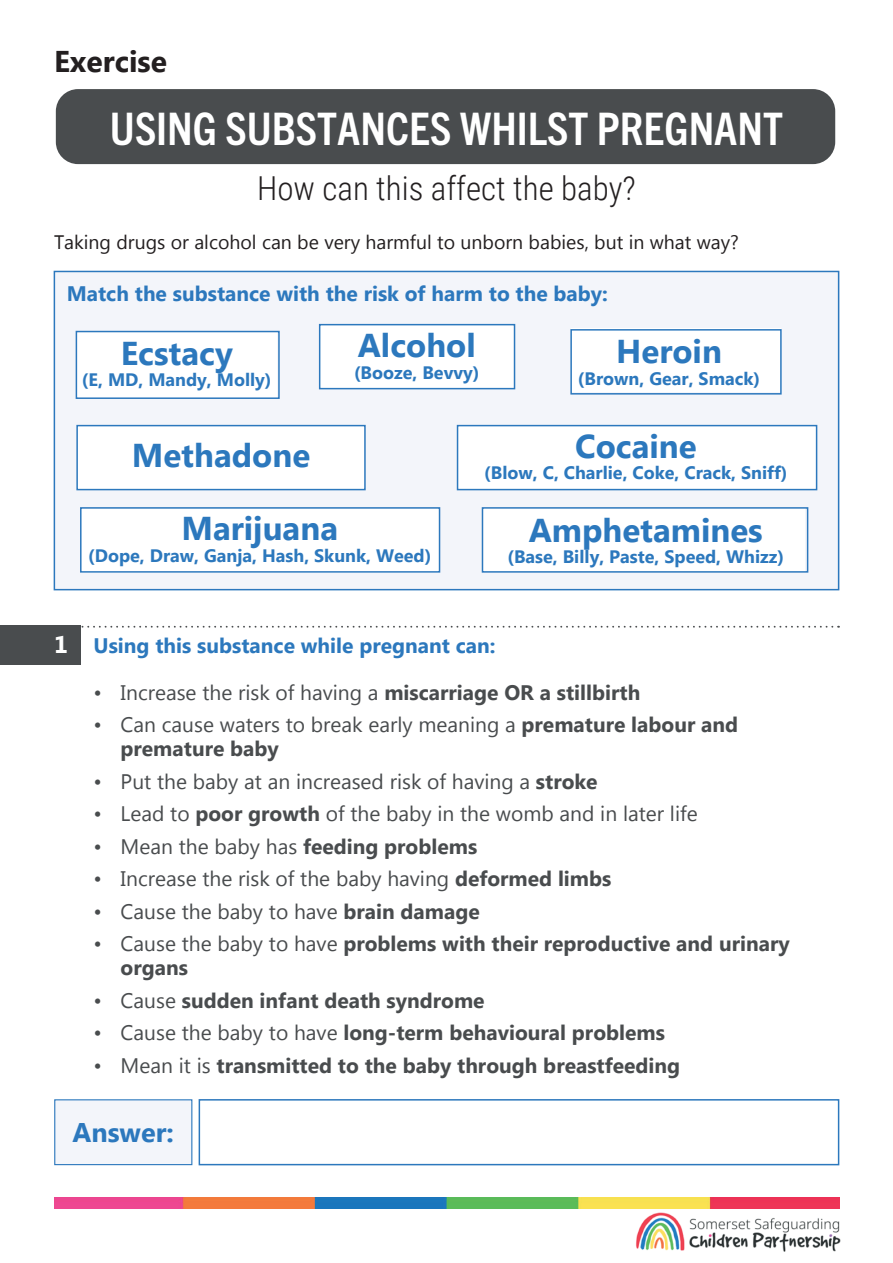
<style>
.page{position:relative;width:893px;height:1263px;background:#fff}
.page>*{position:absolute;margin:0;border:0;box-sizing:border-box;transform-origin:0 0}
.t1{font:700 condensed 45px "Trade Gothic Next LT Pro";color:#fff}
.t2{font:700 33px "Microsoft Tai Le";color:#2c78bd}
.t3{font:300 33px "Roboto Condensed";color:#231f20}
.t4{font:700 30px "Microsoft Tai Le";color:#231f20}
.t5{font:700 27px "Microsoft Tai Le";color:#2c78bd}
.t6{font:21px/24px "Microsoft Tai Le";color:#494c4e}
.t7{font:700 21px/24px "Microsoft Tai Le";color:#494c4e}
.t8{font:700 21px "Microsoft Tai Le";color:#2c78bd}
.t9{font:19.5px "Microsoft Tai Le";color:#231f20}
.t10{font:700 18px "Microsoft Tai Le";color:#2c78bd}
.s1{font-size:24px;color:#fff}
.s2{font-weight:700}
.s3{font-weight:400}
</style>
<div class="page">
<div style="left:55px;top:271px;width:785px;height:319px;background:#f3f5fa"></div>
<div style="left:54px;top:271px;width:785px;height:319px;border:2px solid #2c78bd"></div>
<div style="left:76px;top:331px;width:200px;height:67px;background:#fff"></div>
<div style="left:76px;top:331px;width:204px;height:68px;border:2px solid #2c78bd"></div>
<div style="left:81px;top:509px;width:359px;height:64px;background:#fff"></div>
<div style="left:80px;top:507px;width:360px;height:66px;border:2px solid #2c78bd"></div>
<div style="left:76px;top:425px;width:290px;height:65px;background:#fff;border:2px solid #2c78bd"></div>
<div style="left:319px;top:324px;width:196px;height:65px;background:#fff;border:2px solid #2c78bd"></div>
<div style="left:482px;top:508px;width:323px;height:64px;background:#fff"></div>
<div style="left:482px;top:507px;width:326px;height:66px;border:2px solid #2c78bd"></div>
<div style="left:571px;top:328px;width:210px;height:64px;background:#fff"></div>
<div style="left:570px;top:329px;width:212px;height:66px;border:2px solid #2c78bd"></div>
<div style="left:457px;top:425px;width:360px;height:65px;background:#fff;border:2px solid #2c78bd"></div>
<svg style="left:81px;top:626px;width:751px;height:2px"></svg>
<div style="left:0;top:626px;width:81px;height:39px;background:#494c4e"></div>
<div style="left:55px;top:1100px;width:137px;height:64px;background:#f3f5fa"></div>
<div style="left:54px;top:1099px;width:138px;height:66px;border:1px solid #2c78bd"></div>
<div style="left:199px;top:1099px;width:640px;height:66px;border:2px solid #2c78bd"></div>
<img style="left:54px;top:1197px;width:785px;height:12px">
<div style="left:56px;top:89px;width:779px;height:75px;background:#494c4e;border-radius:22px"></div>
<img style="left:636px;top:1212px;width:205px;height:40px">
<h3 class="t4" style="left:54px;top:44px;width:115px">Exercise</h3>
<h1 class="t1" style="left:110px;top:98px;width:675px">USING SUBSTANCES WHILST PREGNANT</h1>
<h2 class="t3" style="left:257px;top:165px;width:380px">How can this affect the baby?</h2>
<p class="t9" style="left:54px;top:231px;width:686px">Taking drugs or alcohol can be very harmful to unborn babies, but in what way?</p>
<p class="t8" style="left:67px;top:282px;width:543px">Match the substance with the risk of harm to the baby:</p>
<h2 class="t2" style="left:121px;top:334px;width:114px">Ecstacy</h2>
<p class="t10" style="left:82px;top:370px;width:191px">(E, MD, Mandy, Molly)</p>
<h2 class="t2" style="left:132px;top:437px;width:180px">Methadone</h2>
<h2 class="t2" style="left:358px;top:326px;width:119px">Alcohol</h2>
<p class="t10" style="left:354px;top:362px;width:127px">(Booze, Bevvy)</p>
<h2 class="t2" style="left:616px;top:333px;width:107px">Heroin</h2>
<p class="t10" style="left:578px;top:368px;width:184px">(Brown, Gear, Smack)</p>
<h2 class="t2" style="left:575px;top:427px;width:123px">Cocaine</h2>
<p class="t10" style="left:484px;top:463px;width:305px">(Blow, C, Charlie, Coke, Crack, Sniff)</p>
<h2 class="t2" style="left:181px;top:509px;width:158px">Marijuana</h2>
<p class="t10" style="left:88px;top:545px;width:345px">(Dope, Draw, Ganja, Hash, Skunk, Weed)</p>
<h2 class="t2" style="left:529px;top:511px;width:236px">Amphetamines</h2>
<p class="t10" style="left:507px;top:547px;width:278px">(Base, Billy, Paste, Speed, Whizz)</p>
<p class="t8" style="left:54px;top:634px;width:443px"><span class="s1">1</span> Using this substance while pregnant can:</p>
<p class="t6" style="left:94px;top:682px;width:548px">• Increase the risk of having a <span class="s2">miscarriage OR a stillbirth</span></p>
<p class="t6" style="left:121px;top:714px;width:619px;text-indent:-27px">• Can cause waters to break early meaning a <span class="s2">premature labour and premature baby</span></p>
<p class="t6" style="left:94px;top:771px;width:506px">• Put the baby at an increased risk of having a <span class="s2">stroke</span></p>
<p class="t6" style="left:94px;top:803px;width:606px">• Lead to <span class="s2">poor growth</span> of the baby in the womb and in later life</p>
<p class="t6" style="left:94px;top:836px;width:385px">• Mean the baby has <span class="s2">feeding problems</span></p>
<p class="t6" style="left:94px;top:868px;width:519px">• Increase the risk of the baby having <span class="s2">deformed limbs</span></p>
<p class="t6" style="left:94px;top:901px;width:388px">• Cause the baby to have <span class="s2">brain damage</span></p>
<p class="t7" style="left:121px;top:933px;width:671px;text-indent:-27px"><span class="s3">• Cause the baby to have</span> problems with their reproductive and urinary organs</p>
<p class="t7" style="left:94px;top:990px;width:393px"><span class="s3">• Cause</span> sudden infant death syndrome</p>
<p class="t7" style="left:94px;top:1022px;width:573px"><span class="s3">• Cause the baby to have</span> long-term behavioural problems</p>
<p class="t7" style="left:94px;top:1055px;width:588px"><span class="s3">• Mean it is</span> transmitted to the baby through breastfeeding</p>
<p class="t5" style="left:72px;top:1117px;width:103px">Answer:</p>
</div>
